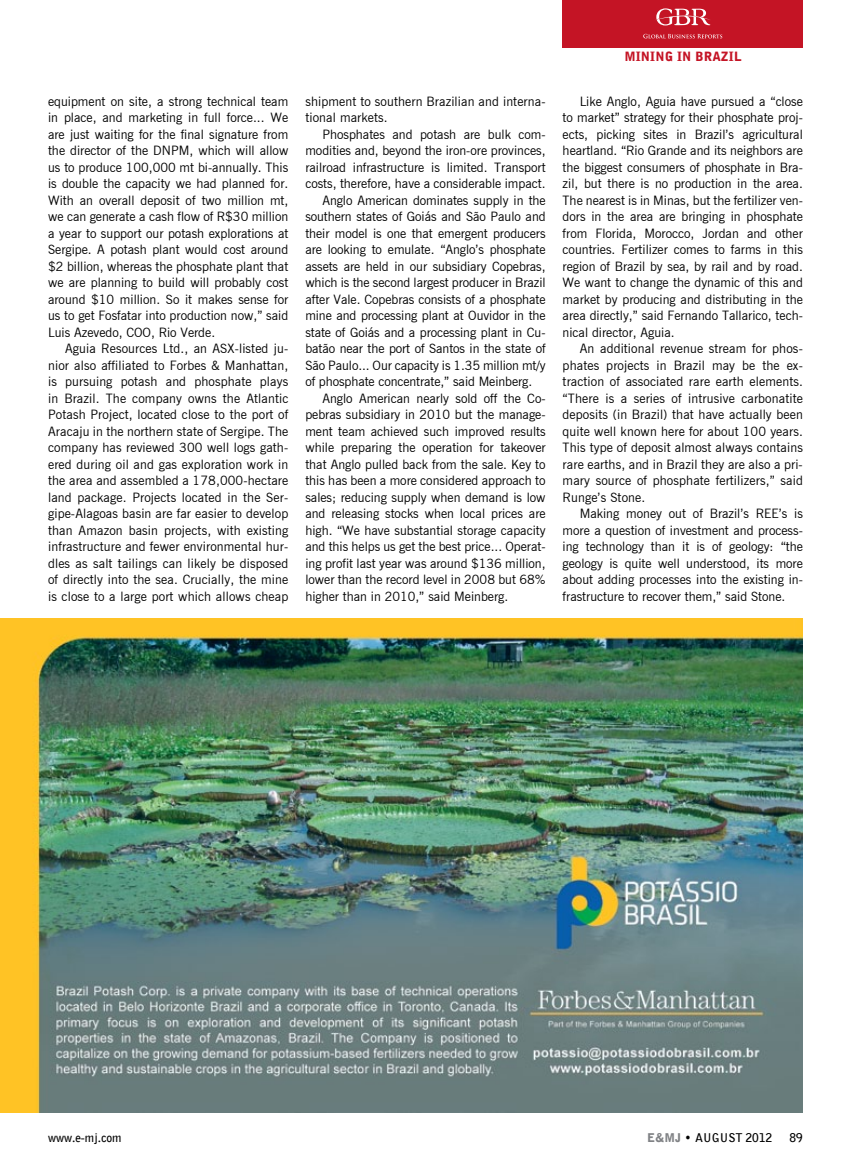
<style>
.page{position:relative;width:851px;height:1161px;background:#fff}
.page>*{position:absolute;margin:0;border:0;box-sizing:border-box;transform-origin:0 0}
.t1{font:12.75px/16.5px "News Gothic BT";color:#000;text-align:justify}
.t2{font:900 12.75px "Bell Gothic BT";letter-spacing:.01em;color:#c41425}
.t3{font:700 12px "Bell Gothic BT";color:#000}
.s1{font-weight:900;color:#808285}
.s2{font-weight:900}
</style>
<div class="page">
<div style="left:562px;top:0;width:240px;height:47px;background:#c41425"></div>
<svg style="left:643px;top:34px;width:79px;height:4px"></svg>
<svg style="left:655px;top:8px;width:56px;height:17px"></svg>
<img style="left:0;top:618px;width:802px;height:495px">
<p class="t1" style="left:48px;top:93px;width:242px">equipment on site, a strong technical team in place, and marketing in full force... We are just waiting for the final signature from the director of the DNPM, which will allow us to produce 100,000 mt bi-annually. This is double the capacity we had planned for.<br>With an overall deposit of two million mt, we can generate a cash flow of R$30 million a year to support our potash explorations at Sergipe. A potash plant would cost around $2 billion, whereas the phosphate plant that we are planning to build will probably cost around $10 million. So it makes sense for us to get Fosfatar into production now,” said Luis Azevedo, COO, Rio Verde.</p>
<p class="t1" style="left:48px;top:340px;width:242px;text-indent:17px">Aguia Resources Ltd., an ASX-listed ju&shy;nior also affiliated to Forbes &amp; Manhattan, is pursuing potash and phosphate plays in Brazil. The company owns the Atlantic Potash Project, located close to the port of Aracaju in the northern state of Sergipe. The company has reviewed 300 well logs gath&shy;ered during oil and gas exploration work in the area and assembled a 178,000-hectare land package. Projects located in the Ser&shy;gipe-Alagoas basin are far easier to develop than Amazon basin projects, with existing infrastructure and fewer environmental hur&shy;dles as salt tailings can likely be disposed of directly into the sea. Crucially, the mine is close to a large port which allows cheap</p>
<p class="t1" style="left:305px;top:93px;width:242px">shipment to southern Brazilian and interna&shy;tional markets.</p>
<p class="t1" style="left:322px;top:126px;width:225px">Phosphates and potash are bulk com-</p>
<p class="t1" style="left:305px;top:142px;width:242px">modities and, beyond the iron-ore provinces,</p>
<p class="t1" style="left:305px;top:159px;width:242px">railroad infrastructure is limited. Transport</p>
<p class="t1" style="left:305px;top:175px;width:242px">costs, therefore, have a considerable impact.</p>
<p class="t1" style="left:322px;top:192px;width:225px">Anglo American dominates supply in the</p>
<p class="t1" style="left:305px;top:208px;width:242px">southern states of Goiás and São Paulo and</p>
<p class="t1" style="left:305px;top:225px;width:242px">their model is one that emergent producers</p>
<p class="t1" style="left:305px;top:241px;width:242px">are looking to emulate. “Anglo’s phosphate</p>
<p class="t1" style="left:305px;top:258px;width:242px">assets are held in our subsidiary Copebras,</p>
<p class="t1" style="left:305px;top:274px;width:242px">which is the second largest producer in Brazil</p>
<p class="t1" style="left:305px;top:291px;width:242px">after Vale. Copebras consists of a phosphate</p>
<p class="t1" style="left:305px;top:307px;width:242px">mine and processing plant at Ouvidor in the</p>
<p class="t1" style="left:305px;top:324px;width:242px">state of Goiás and a processing plant in Cu-</p>
<p class="t1" style="left:305px;top:340px;width:242px">batão near the port of Santos in the state of</p>
<p class="t1" style="left:305px;top:357px;width:242px">São Paulo... Our capacity is 1.35 million mt/y</p>
<p class="t1" style="left:305px;top:373px;width:228px">of phosphate concentrate,” said Meinberg.</p>
<p class="t1" style="left:322px;top:390px;width:225px">Anglo American nearly sold off the Co-</p>
<p class="t1" style="left:305px;top:406px;width:242px">pebras subsidiary in 2010 but the manage-</p>
<p class="t1" style="left:305px;top:423px;width:242px">ment team achieved such improved results</p>
<p class="t1" style="left:305px;top:439px;width:242px">while preparing the operation for takeover</p>
<p class="t1" style="left:305px;top:456px;width:242px">that Anglo pulled back from the sale. Key to</p>
<p class="t1" style="left:305px;top:472px;width:242px">this has been a more considered approach to</p>
<p class="t1" style="left:305px;top:489px;width:242px">sales; reducing supply when demand is low</p>
<p class="t1" style="left:305px;top:505px;width:242px">and releasing stocks when local prices are</p>
<p class="t1" style="left:305px;top:522px;width:242px">high. “We have substantial storage capacity</p>
<p class="t1" style="left:305px;top:538px;width:242px">and this helps us get the best price... Operat-</p>
<p class="t1" style="left:305px;top:555px;width:242px">ing profit last year was around $136 million,</p>
<p class="t1" style="left:305px;top:571px;width:242px">lower than the record level in 2008 but 68%</p>
<p class="t1" style="left:305px;top:588px;width:204px">higher than in 2010,” said Meinberg.</p>
<p class="t2" style="left:624px;top:49px;width:115px">MININ G IN BRAZIL</p>
<p class="t1" style="left:562px;top:93px;width:242px;text-indent:17px">Like Anglo, Aguia have pursued a “close to market” strategy for their phosphate proj&shy;ects, picking sites in Brazil’s agricultural heartland. “Rio Grande and its neighbors are the biggest consumers of phosphate in Bra&shy;zil, but there is no production in the area.<br>The nearest is in Minas, but the fertilizer ven&shy;dors in the area are bringing in phosphate from Florida, Morocco, Jordan and other countries. Fertilizer comes to farms in this region of Brazil by sea, by rail and by road.<br>We want to change the dynamic of this and market by producing and distributing in the area directly,” said Fernando Tallarico, tech&shy;nical director, Aguia.</p>
<p class="t1" style="left:562px;top:340px;width:242px;text-indent:17px">An additional revenue stream for phos&shy;phates projects in Brazil may be the ex&shy;traction of associated rare earth elements. “There is a series of intrusive carbonatite deposits (in Brazil) that have actually been quite well known here for about 100 years.<br>This type of deposit almost always contains rare earths, and in Brazil they are also a pri&shy;mary source of phosphate fertilizers,” said Runge’s Stone.</p>
<p class="t1" style="left:562px;top:505px;width:242px;text-indent:17px">Making money out of Brazil’s REE’s is more a question of investment and process&shy;ing technology than it is of geology: “the geology is quite well understood, its more about adding processes into the existing in&shy;frastructure to recover them,” said Stone.</p>
<p class="t3" style="left:48px;top:1129px;width:75px">www.e-mj.com</p>
<p class="t3" style="left:647px;top:1129px;width:126px"><span class="s1">E&amp;MJ</span> <span class="s2">•</span> August 2012</p>
<p class="t3" style="left:789px;top:1129px;width:15px">89</p>
</div>
